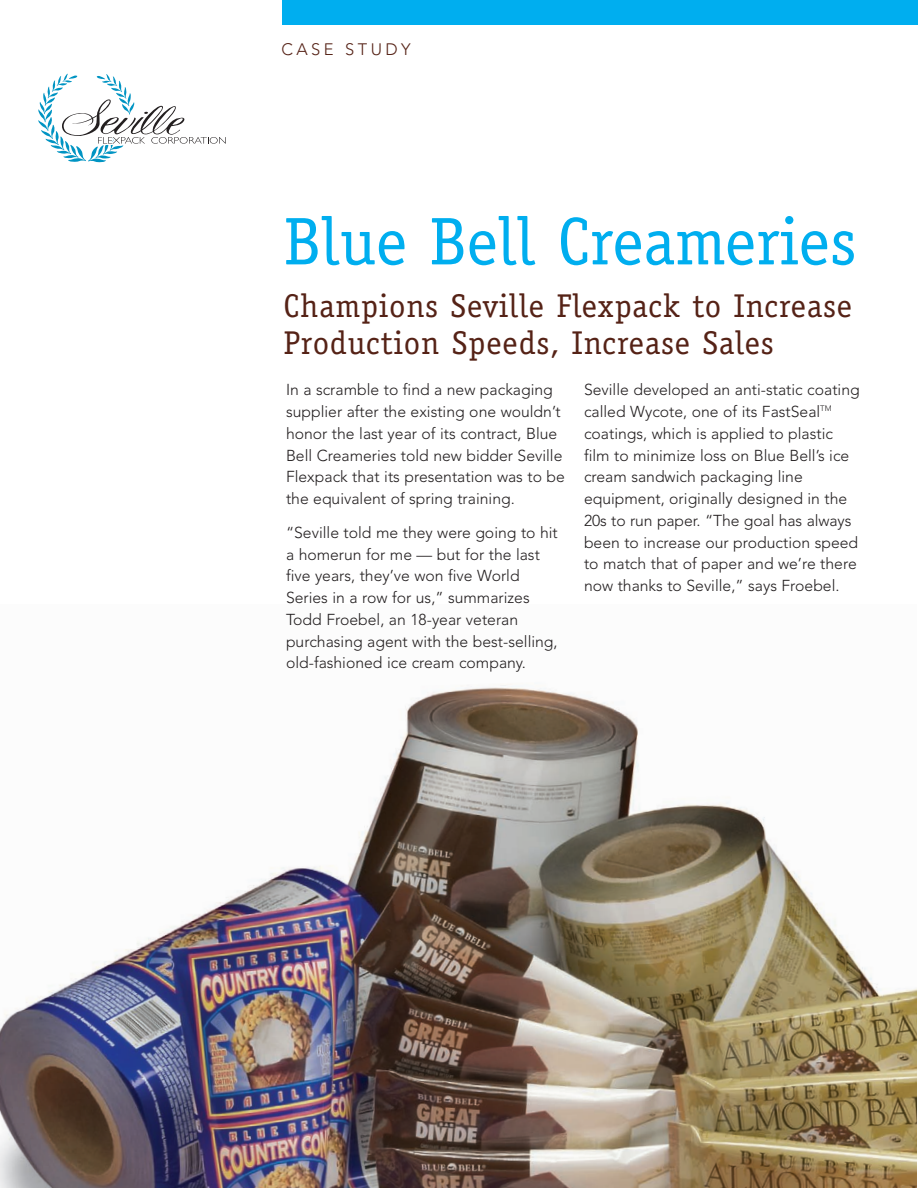
<style>
.page{position:relative;width:918px;height:1188px;background:#fff}
.page>*{position:absolute;margin:0;border:0;box-sizing:border-box;transform-origin:0 0}
.t1{font:67.5px "Officina Serif";color:#00aeef}
.t2{font:33px/37.5px "Officina Serif";letter-spacing:.025em;color:#552216}
.t3{font:300 16.5px "Avenir";letter-spacing:.21em;color:#552216}
.t4{font:300 15.75px/21.8px "Avenir";color:#231f20}
</style>
<div class="page">
<img style="left:0;top:684px;width:917px;height:503px">
<div style="left:282px;top:0;width:635px;height:25px;background:#00aeef"></div>
<svg style="left:38px;top:74px;width:188px;height:88px"></svg>
<p class="t3" style="left:282px;top:43px;width:131px">CASE STUDY</p>
<h1 class="t1" style="left:284px;top:202px;width:574px">Blue Bell Creameries</h1>
<h2 class="t2" style="left:284px;top:287px;width:570px">Champions Seville Flexpack to Increase<br>Production Speeds, Increase Sales</h2>
<p class="t4" style="left:286px;top:380px;width:280px">In a scramble to find a new packaging supplier after the existing one wouldn’t honor the last year of its contract, Blue Bell Creameries told new bidder Seville Flexpack that its presentation was to be the equivalent of spring training.</p>
<p class="t4" style="left:286px;top:523px;width:273px">“Seville told me they were going to hit a homerun for me — but for the last five years, they’ve won five World Series in a row for us,” summarizes Todd Froebel, an 18-year veteran purchasing agent with the best-selling, old-fashioned ice cream company.</p>
<p class="t4" style="left:584px;top:380px;width:277px">Seville developed an anti-static coating called Wycote, one of its FastSeal<sup>TM </sup>coatings, which is applied to plastic film to minimize loss on Blue Bell’s ice cream sandwich packaging line equipment, originally designed in the 20s to run paper. “The goal has always been to increase our production speed to match that of paper and we’re there now thanks to Seville,” says Froebel.</p>
</div>
